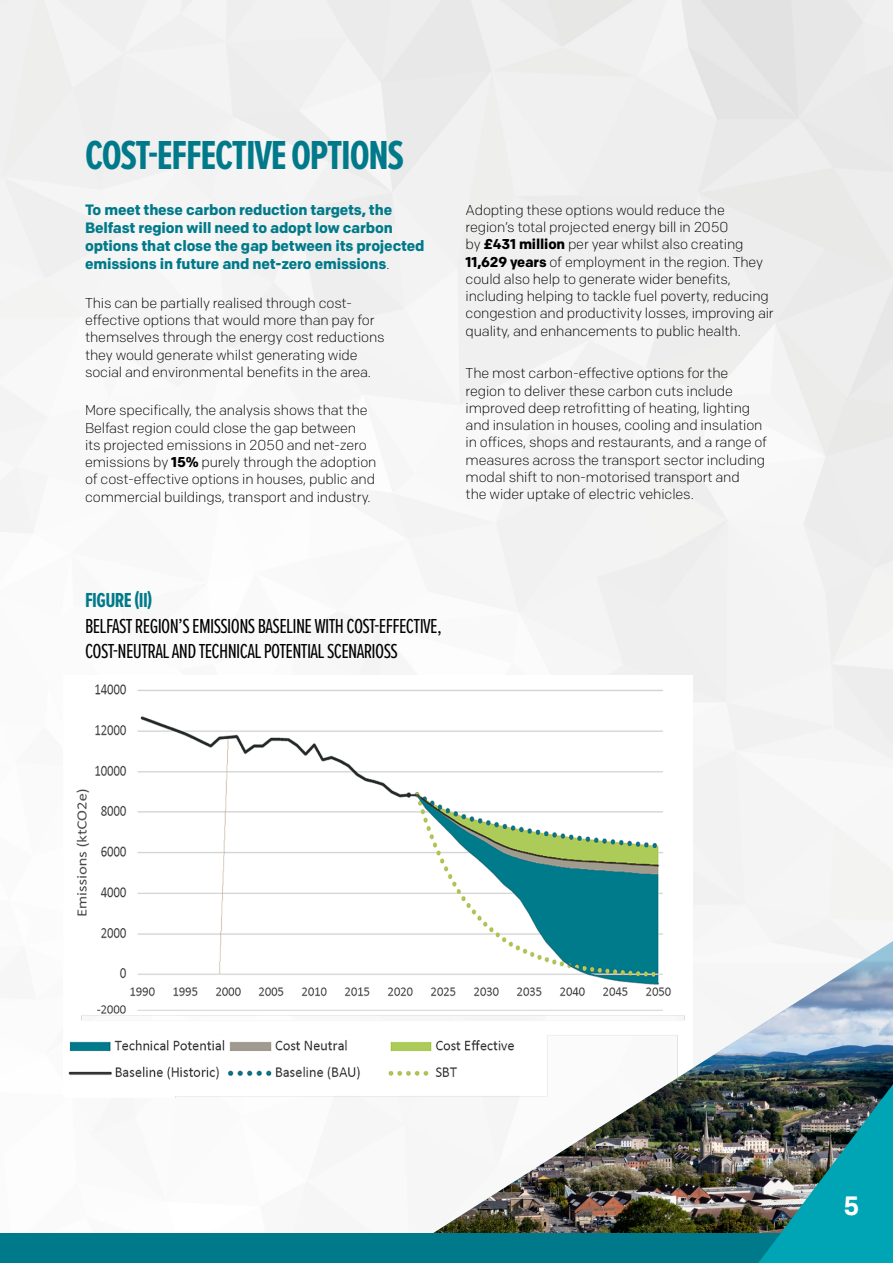
<style>
.page{position:relative;width:893px;height:1263px;background:#fff}
.page>*{position:absolute;margin:0;border:0;box-sizing:border-box;transform-origin:0 0}
.t1{font:700 42px "Proxima Nova Ex Cn";letter-spacing:-.03em;color:#007a8a}
.t2{font:700 27px "Aktiv Grotesk";color:#fff}
.t3{font:21px/25.5px "Proxima Nova Ex Cn";letter-spacing:-.03em;color:#000}
.t4{font:700 21px "Proxima Nova Ex Cn";letter-spacing:-.03em;color:#007a8a}
.t5{font:700 15px/18px "Colfax";letter-spacing:-.01em;color:#007a8a}
.t6{font:300 14.25px/17.2px "Colfax";letter-spacing:-.01em;color:#000}
.s1{font-weight:300;font-size:14.25px;color:#000}
.s2{font-weight:700}
</style>
<div class="page">
<img style="left:68px;top:684px;width:595px;height:413px">
<svg style="left:386px;top:941px;width:507px;height:292px"></svg>
<img style="left:425px;top:948px;width:468px;height:285px">
<div style="left:0;top:1233px;width:893px;height:30px;background:#007a8a"></div>
<img style="left:749px;top:1067px;width:144px;height:196px">
<h1 class="t1" style="left:85px;top:125px;width:321px">COST-EFFECTIVE OPTIONS</h1>
<p class="t5" style="left:85px;top:201px;width:341px">To meet these carbon reduction targets, the Belfast region will need to adopt low carbon options that close the gap between its projected emissions in future and net-zero emissions<span class="s1">.</span></p>
<p class="t6" style="left:85px;top:294px;width:301px">This can be partially realised through cost&shy;effective options that would more than pay for themselves through the energy cost reductions they would generate whilst generating wide social and environmental benefits in the area.</p>
<p class="t6" style="left:85px;top:402px;width:293px">More specifically, the analysis shows that the Belfast region could close the gap between<br>its projected emissions in 2050 and net-zero emissions by <span class="s2">15%</span> purely through the adoption of cost-effective options in houses, public and commercial buildings, transport and industry.</p>
<p class="t6" style="left:466px;top:201px;width:310px">Adopting these options would reduce the region’s total projected energy bill in 2050<br>by <span class="s2">£431 million</span> per year whilst also creating <span class="s2">11,629 years</span> of employment in the region. They could also help to generate wider benefits, including helping to tackle fuel poverty, reducing congestion and productivity losses, improving air quality, and enhancements to public health.</p>
<p class="t6" style="left:466px;top:365px;width:303px">The most carbon-effective options for the region to deliver these carbon cuts include improved deep retrofitting of heating, lighting and insulation in houses, cooling and insulation in offices, shops and restaurants, and a range of measures across the transport sector including modal shift to non-motorised transport and<br>the wider uptake of electric vehicles.</p>
<h3 class="t4" style="left:85px;top:585px;width:69px">FIGURE (II)</h3>
<h3 class="t3" style="left:85px;top:612px;width:358px">BELFAST REGION’S EMISSIONS BASELINE WITH COST-EFFECTIVE,<br>COST-NEUTRAL AND TECHNICAL POTENTIAL SCENARIOSS</h3>
<h2 class="t2" style="left:843px;top:1190px;width:17px">5</h2>
</div>
